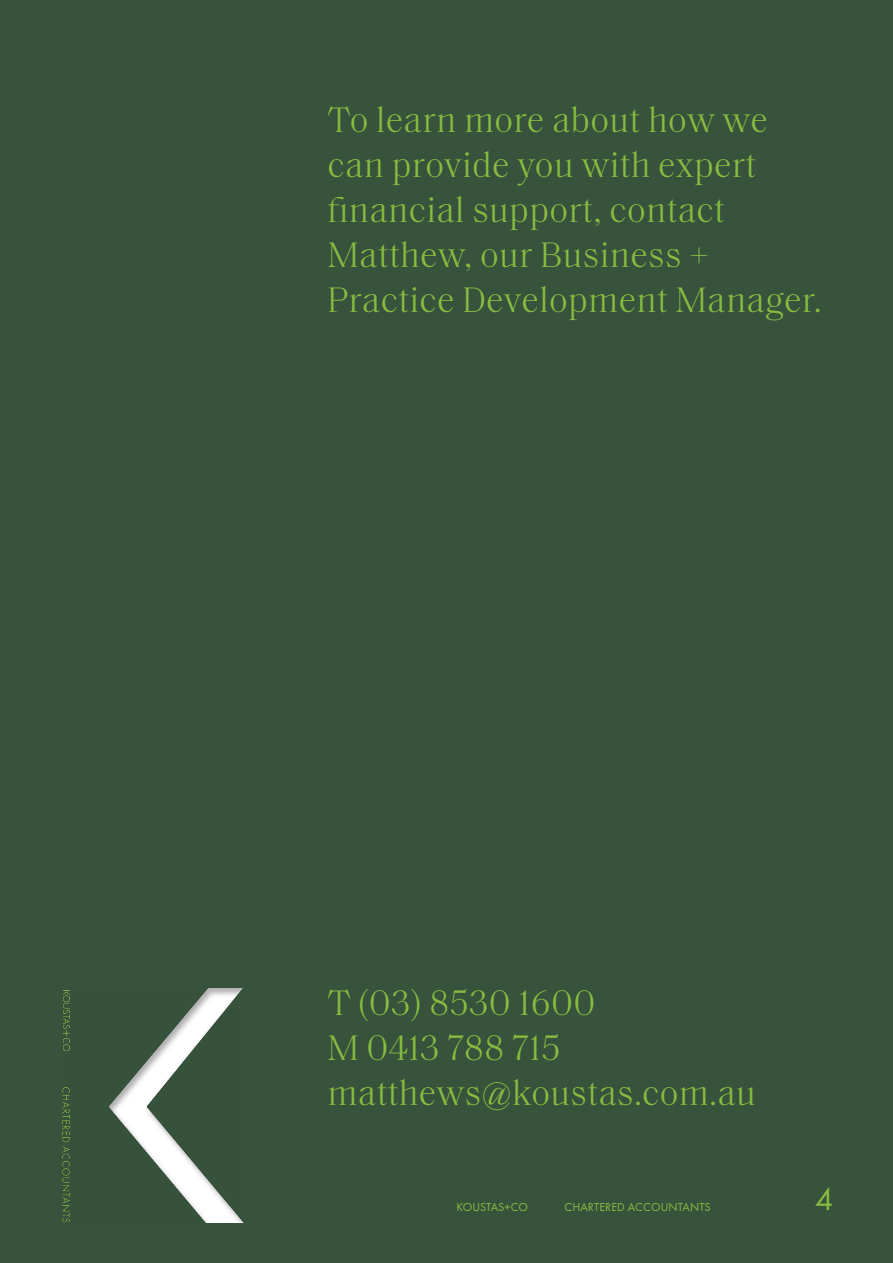
<style>
.page{position:relative;width:893px;height:1263px;background:#37533c}
.page>*{position:absolute;margin:0;border:0;box-sizing:border-box;transform-origin:0 0}
.t1{font:300 36px/45px "Saol Text";letter-spacing:.01em;color:#87bc40}
.t2{font:33px "Futura PT";color:#87bc40}
.t3{font:12px "Futura PT";letter-spacing:.01em;color:#87bc40}
</style>
<div class="page">
<img style="left:62px;top:988px;width:181px;height:234px">
<p class="t1" style="left:327px;top:95px;width:496px">To learn more about how we can provide you with expert financial support, contact<br>Matthew, our Business +<br>Practice Development Manager.</p>
<p class="t1" style="left:327px;top:978px;width:430px">T (03) 8530 1600<br>M 0413 788 715 matthews@koustas.com.au</p>
<p class="t3" style="left:456px;top:1199px;width:73px">KOUSTAS+CO</p>
<p class="t3" style="left:564px;top:1199px;width:148px">CHARTERED ACCOUNTANTS</p>
<p class="t2" style="left:815px;top:1180px;width:20px">4</p>
</div>
